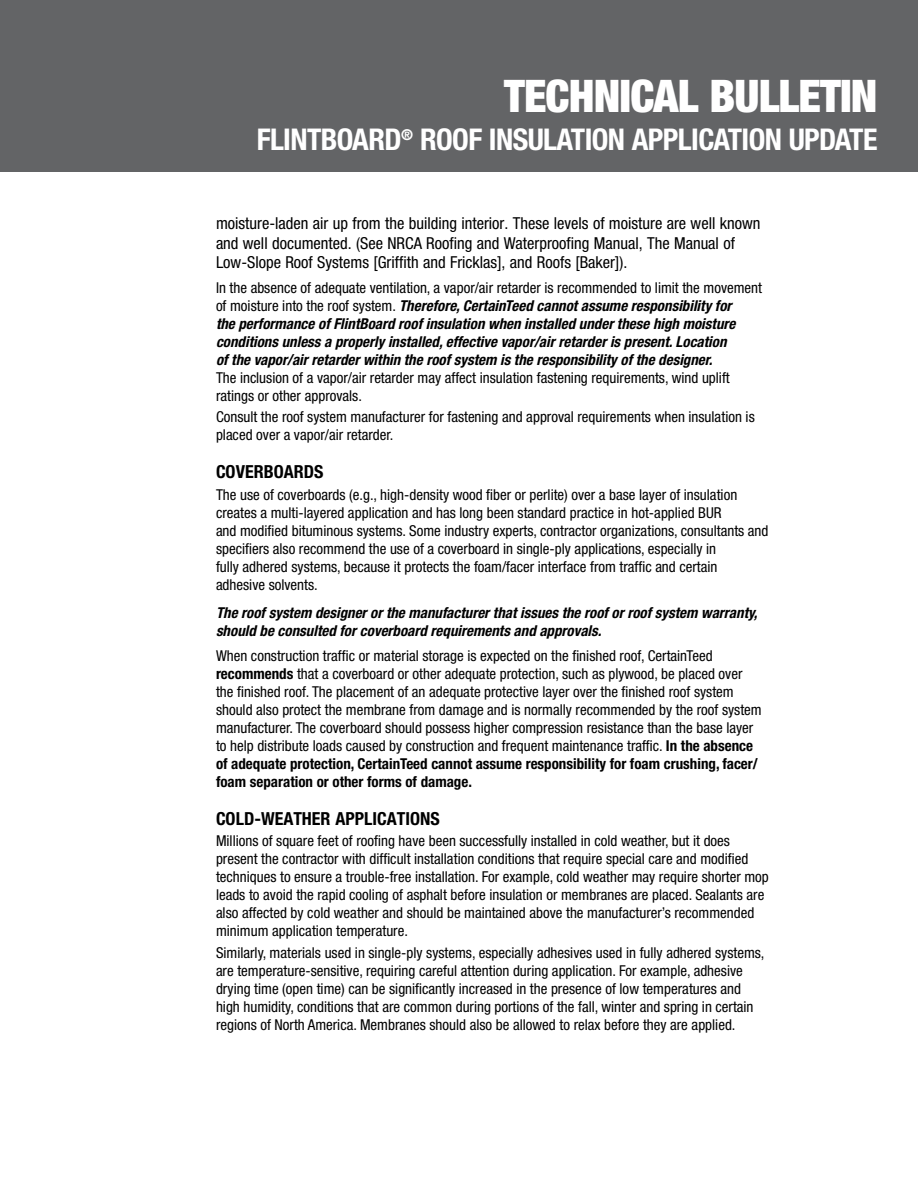
<style>
.page{position:relative;width:918px;height:1188px;background:#fff}
.page>*{position:absolute;margin:0;border:0;box-sizing:border-box;transform-origin:0 0}
.t1{font:900 condensed 45px "Helvetica Neue";letter-spacing:-.02em;color:#fff}
.t2{font:700 condensed 30px "Helvetica Neue";letter-spacing:-.02em;color:#fff}
.t3{font:700 condensed 18px "Helvetica Neue";color:#000}
.t4{font:condensed 16.5px/19.5px "Helvetica Neue";color:#000}
.t5{font:condensed 15px/18px "Helvetica Neue";color:#000}
.t6{font:italic 700 condensed 15px/18px "Helvetica Neue";color:#000}
.s1{font-weight:400;font-style:normal}
.s2{font-weight:700}
</style>
<div class="page">
<div style="left:0;top:0;width:918px;height:172px;background:#636466"></div>
<h1 class="t1" style="left:504px;top:68px;width:375px">TECHNICAL BULLETIN</h1>
<h2 class="t2" style="left:257px;top:121px;width:622px">FLINTBOARD<sup>®</sup> ROOF INSULATION APPLICATION UPDATE</h2>
<p class="t4" style="left:216px;top:213px;width:546px">moisture-laden air up from the building interior. These levels of moisture are well known and well documented. (See NRCA Roofing and Waterproofing Manual, The Manual of<br>Low-Slope Roof Systems [Griffith and Fricklas], and Roofs [Baker]).</p>
<p class="t6" style="left:216px;top:278px;width:548px"><span class="s1">In the absence of adequate ventilation, a vapor/air retarder is recommended to limit the movement of moisture into the roof system.</span> Therefore, CertainTeed cannot assume responsibility for<br>the performance of FlintBoard roof insulation when installed under these high moisture conditions unless a properly installed, effective vapor/air retarder is present. Location<br>of the vapor/air retarder within the roof system is the responsibility of the designer.</p>
<p class="t5" style="left:216px;top:368px;width:515px">The inclusion of a vapor/air retarder may affect insulation fastening requirements, wind uplift ratings or other approvals.</p>
<p class="t5" style="left:216px;top:408px;width:540px">Consult the roof system manufacturer for fastening and approval requirements when insulation is placed over a vapor/air retarder.</p>
<p class="t3" style="left:216px;top:461px;width:109px">COVERBOARDS</p>
<p class="t5" style="left:216px;top:485px;width:554px">The use of coverboards (e.g., high-density wood fiber or perlite) over a base layer of insulation creates a multi-layered application and has long been standard practice in hot-applied BUR<br>and modified bituminous systems. Some industry experts, contractor organizations, consultants and specifiers also recommend the use of a coverboard in single-ply applications, especially in<br>fully adhered systems, because it protects the foam/facer interface from traffic and certain adhesive solvents.</p>
<p class="t6" style="left:216px;top:604px;width:543px">The roof system designer or the manufacturer that issues the roof or roof system warranty, should be consulted for coverboard requirements and approvals.</p>
<p class="t5" style="left:216px;top:646px;width:547px">When construction traffic or material storage is expected on the finished roof, CertainTeed <span class="s2">recommends</span> that a coverboard or other adequate protection, such as plywood, be placed over the finished roof. The placement of an adequate protective layer over the finished roof system should also protect the membrane from damage and is normally recommended by the roof system manufacturer. The coverboard should possess higher compression resistance than the base layer to help distribute loads caused by construction and frequent maintenance traffic. <span class="s2">In the absence of adequate protection, CertainTeed cannot assume responsibility for foam crushing, facer/ foam separation or other forms of damage.</span></p>
<p class="t3" style="left:216px;top:808px;width:225px">COLD-WEATHER APPLICATIONS</p>
<p class="t5" style="left:216px;top:832px;width:554px">Millions of square feet of roofing have been successfully installed in cold weather, but it does present the contractor with difficult installation conditions that require special care and modified techniques to ensure a trouble-free installation. For example, cold weather may require shorter mop leads to avoid the rapid cooling of asphalt before insulation or membranes are placed. Sealants are also affected by cold weather and should be maintained above the manufacturer’s recommended minimum application temperature.</p>
<p class="t5" style="left:216px;top:943px;width:550px">Similarly, materials used in single-ply systems, especially adhesives used in fully adhered systems, are temperature-sensitive, requiring careful attention during application. For example, adhesive drying time (open time) can be significantly increased in the presence of low temperatures and high humidity, conditions that are common during portions of the fall, winter and spring in certain regions of North America. Membranes should also be allowed to relax before they are applied.</p>
</div>
